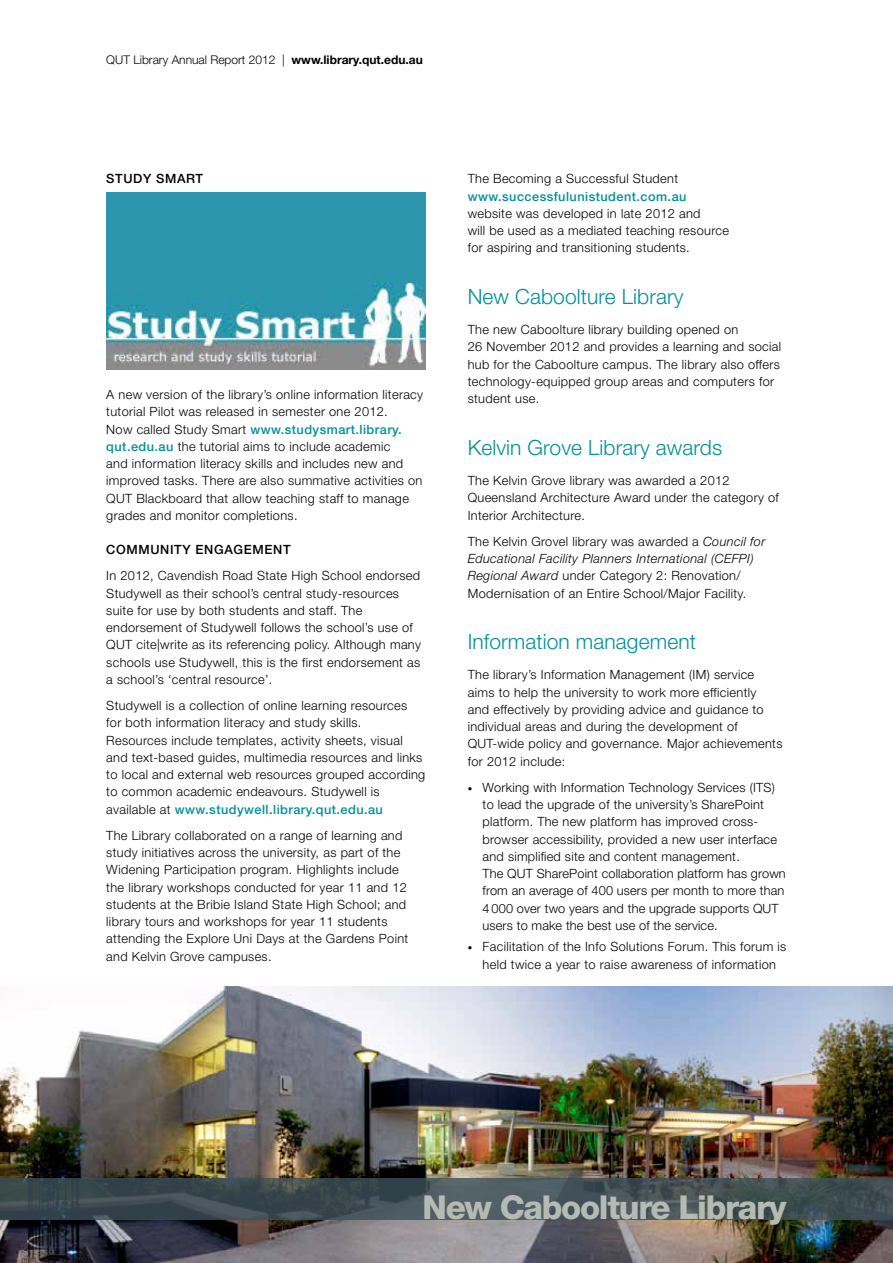
<style>
.page{position:relative;width:893px;height:1263px;background:#fff}
.page>*{position:absolute;margin:0;border:0;box-sizing:border-box;transform-origin:0 0}
.t1{font:800 33px "Helvetica Neue";letter-spacing:-.04em;color:#b5bbb3}
.t2{font:300 condensed 24px "Helvetica Neue";color:#00909b}
.t3{font:300 21px "Helvetica Neue";letter-spacing:.005em;color:#00909b}
.t4{font:300 12.75px/17.2px "Helvetica Neue";letter-spacing:.025em;color:#000}
.t5{font:500 12.75px "Helvetica Neue";letter-spacing:.035em;color:#00909b}
.t6{font:500 12.75px "Helvetica Neue";letter-spacing:.05em;color:#000}
.t7{font:300 12px "Helvetica Neue";color:#000}
.s1{font-weight:700}
.s2{font-weight:500;color:#00909b}
.s3{font-style:italic}
.s4{font-weight:700;font-size:9px}
.s5{font-weight:500;font-size:13.5px;color:#000}
</style>
<div class="page">
<img style="left:106px;top:192px;width:319px;height:178px">
<img style="left:0;top:986px;width:893px;height:277px">
<svg style="left:0;top:1178px;width:893px;height:41px;background:#404e54"></svg>
<p class="t7" style="left:106px;top:52px;width:318px">QUT Library Annual Report 2012 | <span class="s1">www.library.qut.edu.au</span></p>
<p class="t6" style="left:106px;top:171px;width:89px">Study Smart</p>
<p class="t4" style="left:106px;top:386px;width:318px">A new version of the library’s online information literacy tutorial Pilot was released in semester one 2012.<br>Now called Study Smart <span class="s2">www.studysmart.library. qut.edu.au</span> the tutorial aims to include academic<br>and information literacy skills and includes new and improved tasks. There are also summative activities on QUT Blackboard that allow teaching staff to manage grades and monitor completions.</p>
<p class="t6" style="left:106px;top:542px;width:182px">Community Engagement</p>
<p class="t4" style="left:106px;top:567px;width:316px">In 2012, Cavendish Road State High School endorsed Studywell as their school’s central study-resources suite for use by both students and staff. The endorsement of Studywell follows the school’s use of QUT cite|write as its referencing policy. Although many schools use Studywell, this is the first endorsement as a school’s ‘central resource’.</p>
<p class="t4" style="left:106px;top:697px;width:321px">Studywell is a collection of online learning resources for both information literacy and study skills.<br>Resources include templates, activity sheets, visual and text-based guides, multimedia resources and links to local and external web resources grouped according to common academic endeavours. Studywell is available at <span class="s2">www.studywell.library.qut.edu.au</span></p>
<p class="t4" style="left:106px;top:826px;width:304px">The Library collaborated on a range of learning and study initiatives across the university, as part of the Widening Participation program. Highlights include the library workshops conducted for year 11 and 12 students at the Bribie Island State High School; and library tours and workshops for year 11 students attending the Explore Uni Days at the Gardens Point and Kelvin Grove campuses.</p>
<p class="t4" style="left:468px;top:170px;width:212px">The Becoming a Successful Student</p>
<p class="t5" style="left:468px;top:189px;width:220px">www.successfulunistudent.com.au</p>
<p class="t4" style="left:468px;top:205px;width:263px">website was developed in late 2012 and<br>will be used as a mediated teaching resource for aspiring and transitioning students.</p>
<h3 class="t3" style="left:468px;top:284px;width:217px">New Caboolture Library</h3>
<p class="t4" style="left:468px;top:321px;width:315px">The new Caboolture library building opened on<br>26 November 2012 and provides a learning and social hub for the Caboolture campus. The library also offers technology-equipped group areas and computers for student use.</p>
<h3 class="t3" style="left:468px;top:435px;width:256px">Kelvin Grove Library awards</h3>
<p class="t4" style="left:468px;top:472px;width:313px">The Kelvin Grove library was awarded a 2012<br>Queensland Architecture Award under the category of<br>Interior Architecture.</p>
<p class="t4" style="left:468px;top:532px;width:299px">The Kelvin Grovel library was awarded a <span class="s3">Council for Educational Facility Planners International (CEFPI)<br>Regional Award</span> under Category 2: Renovation/ Modernisation of an Entire School/Major Facility.</p>
<h3 class="t3" style="left:468px;top:629px;width:230px">Information management</h3>
<p class="t4" style="left:468px;top:666px;width:316px">The library’s Information Management (IM) service aims to help the university to work more efficiently<br>and effectively by providing advice and guidance to individual areas and during the development of QUT-wide policy and governance. Major achievements for 2012 include:</p>
<p class="t4" style="left:483px;top:778px;width:305px;text-indent:-15px"><span class="s4">•</span> Working with Information Technology Services (ITS) to lead the upgrade of the university’s SharePoint platform. The new platform has improved cross&shy;browser accessibility, provided a new user interface and simplified site and content management.<br>The QUT SharePoint collaboration platform has grown from an average of 400 users per month to more than 4 000 over two years and the upgrade supports QUT users to make the best use of the service.</p>
<p class="t4" style="left:468px;top:938px;width:320px;text-align:center"><span class="s4">•</span> Facilitation of the Info Solutions Forum. This forum is held twice a year to raise awareness of information</p>
<h1 class="t1" style="left:423px;top:1187px;width:366px">New Caboolture Library</h1>
<h2 class="t2" style="left:642px;top:1198px;width:27px">[ <span class="s5">5</span> ]</h2>
</div>
